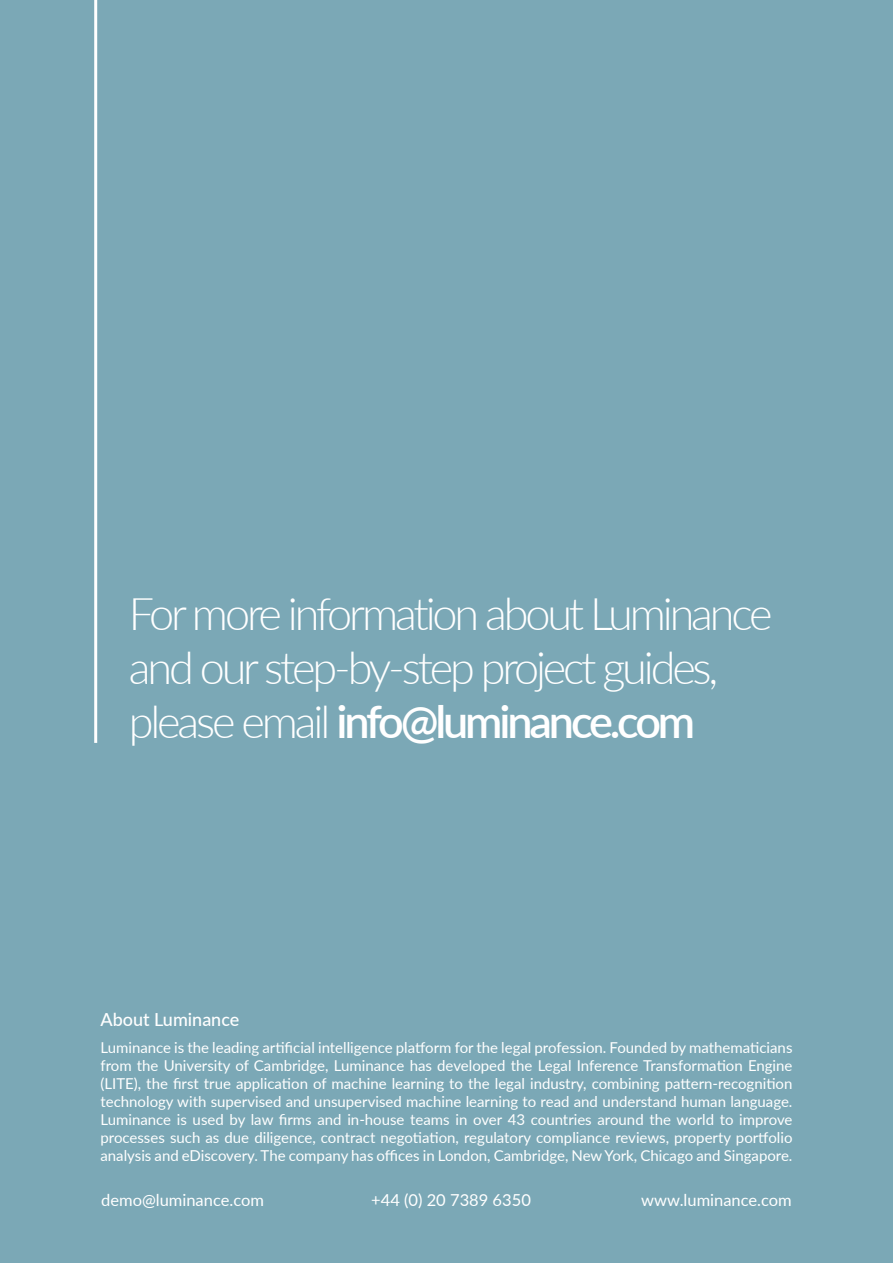
<style>
.page{position:relative;width:893px;height:1263px;background:#7ba8b6}
.page>*{position:absolute;margin:0;border:0;box-sizing:border-box;transform-origin:0 0}
.Body{font:300 45px/54px "Lato";letter-spacing:-.07em;color:#fff}
.t1{font:500 18px "Lato";color:#fff}
.t2{font:16.5px "Lato";color:#fff}
.t3{font:15px/18px "Lato";color:#fff;text-align:justify}
.s1{font-weight:600}
</style>
<div class="page">
<hr style="left:94px;top:0;width:3px;height:743px;background:#fff">
<p class="Body" style="left:129px;top:585px;width:645px">For more information about Luminance and our step-by-step project guides, please email <span class="s1">info@luminance.com</span></p>
<p class="t1" style="left:100px;top:1007px;width:140px">About Luminance</p>
<p class="t3" style="left:100px;top:1037px;width:694px">Luminance is the leading artificial intelligence platform for the legal profession. Founded by mathematicians from the University of Cambridge, Luminance has developed the Legal Inference Transformation Engine (LITE), the first true application of machine learning to the legal industry, combining pattern-recognition technology with supervised and unsupervised machine learning to read and understand human language.<br>Luminance is used by law firms and in-house teams in over 43 countries around the world to improve processes such as due diligence, contract negotiation, regulatory compliance reviews, property portfolio analysis and eDiscovery. The company has offices in London, Cambridge, New York, Chicago and Singapore.</p>
<p class="t2" style="left:101px;top:1188px;width:164px">demo@luminance.com</p>
<p class="t2" style="left:371px;top:1188px;width:161px">+44 (0) 20 7389 6350</p>
<p class="t2" style="left:641px;top:1188px;width:152px">www.luminance.com</p>
</div>
